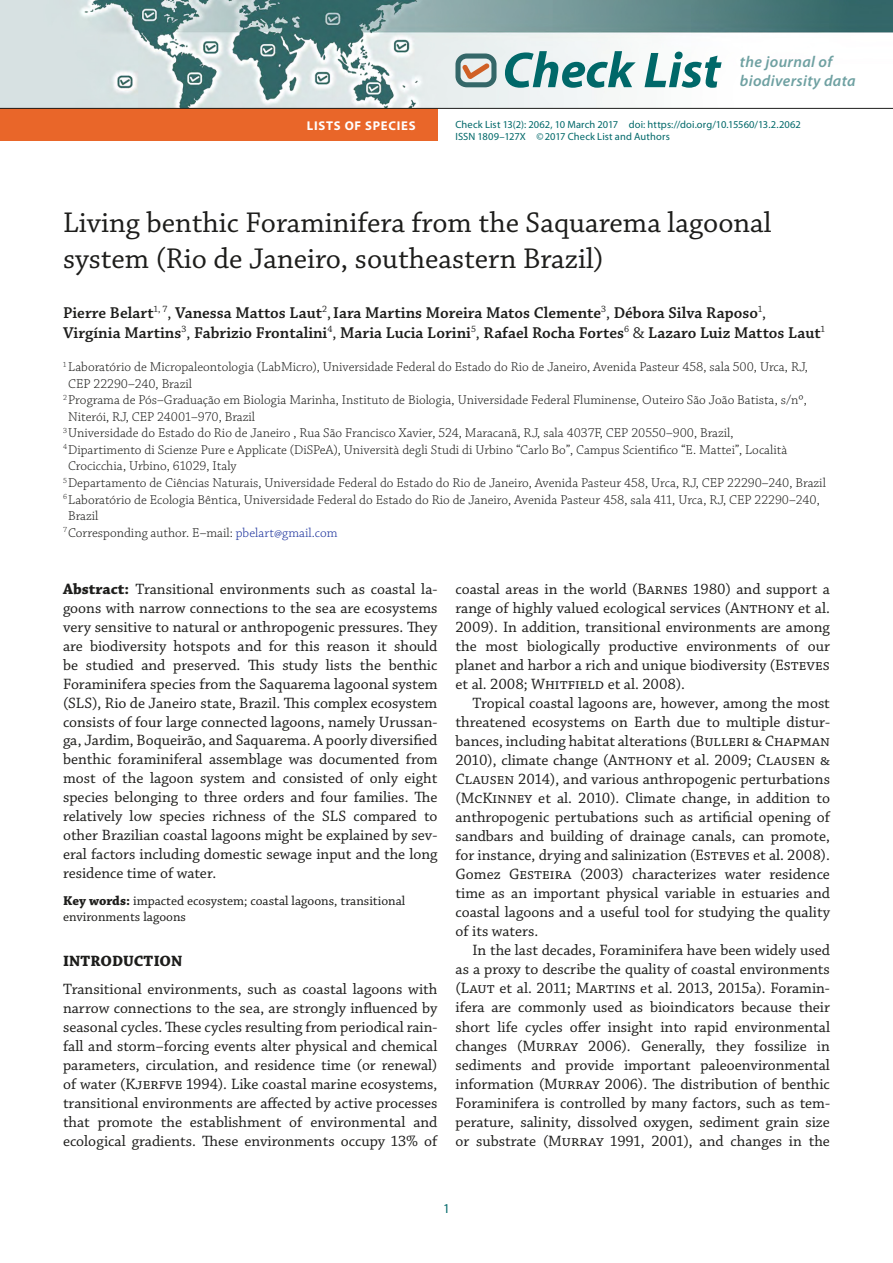
<style>
.page{position:relative;width:893px;height:1263px;background:#fff}
.page>*{position:absolute;margin:0;border:0;box-sizing:border-box;transform-origin:0 0}
.t1{font:italic 700 50.7px "Myriad Pro";color:#006869}
.t2{font:30px/36px "Chaparral Pro";color:#1d1d1b}
.t3{font:600 16.5px/19.8px "Chaparral Pro";color:#1d1d1b}
.t4{font:15.75px/19px "Chaparral Pro";color:#1d1d1b;text-align:justify}
.t5{font:italic 600 15.75px/18.9px "Myriad Pro";letter-spacing:.02em;color:#6fa1a2}
.t6{font:700 15.75px "Chaparral Pro";color:#1d1d1b}
.t7{font:300 13.5px "Chaparral Pro";color:#1d1d1b}
.t8{font:13.5px/16.2px "Chaparral Pro";color:#1d1d1b}
.t9{font:13.5px "Myriad Pro";color:#006869}
.t10{font:700 12.75px "Myriad Pro";letter-spacing:.06em;color:#fff}
.t11{font:10.5px/12.6px "Myriad Pro";letter-spacing:.01em;color:#006869}
.s1{font-weight:400}
.s2{color:#1d339d}
.s3{font-weight:700}
</style>
<div class="page">
<img style="left:0;top:0;width:893px;height:108px">
<svg style="left:455px;top:53px;width:41px;height:34px"></svg>
<div style="left:0;top:109px;width:437px;height:32px;background:#e96629"></div>
<hr style="left:0;top:108px;width:893px;height:1px;background:#1d1d1b">
<p class="t10" style="left:307px;top:117px;width:110px">LISTS OF SPECIES</p>
<h1 class="t1" style="left:502px;top:37px;width:220px">Check List</h1>
<p class="t5" style="left:740px;top:52px;width:117px">the journal of biodiversity data</p>
<p class="t11" style="left:455px;top:118px;width:347px">Check List 13(2): 2062, 10 March 2017 doi: https://doi.org/10.15560/13.2.2062<br>ISSN 1809–127X ©2017 Check List and Authors</p>
<h2 class="t2" style="left:63px;top:206px;width:710px">Living benthic Foraminifera from the Saquarema lagoonal system (Rio de Janeiro, southeastern Brazil)</h2>
<p class="t3" style="left:63px;top:303px;width:763px">Pierre Belart<sup>1,</sup> <sup>7</sup><span class="s1">,</span> Vanessa Mattos Laut<sup>2</sup><span class="s1">,</span>Iara Martins Moreira Matos Clemente<sup>3</sup><span class="s1">,</span> Débora Silva Raposo<sup>1</sup><span class="s1">,<br></span>Virgínia Martins<sup>3</sup><span class="s1">,</span> Fabrizio Frontalini<sup>4</sup><span class="s1">,</span> Maria Lucia Lorini<sup>5</sup><span class="s1">,</span> Rafael Rocha Fortes<sup>6</sup> <span class="s1">&amp;</span> Lazaro Luiz Mattos Laut<sup>1</sup></p>
<p class="t7" style="left:63px;top:360px;width:746px"><sup>1</sup> Laboratório de Micropaleontologia (LabMicro), Universidade Federal do Estado do Rio de Janeiro, Avenida Pasteur 458, sala 500, Urca, RJ,</p>
<p class="t7" style="left:68px;top:376px;width:126px">CEP 22290–240, Brazil</p>
<p class="t7" style="left:63px;top:393px;width:745px"><sup>2</sup>Programa de Pós–Graduação em Biologia Marinha, Instituto de Biologia, Universidade Federal Fluminense, Outeiro São João Batista, s/nº,</p>
<p class="t7" style="left:68px;top:409px;width:189px">Niterói, RJ, CEP 24001–970, Brazil</p>
<p class="t7" style="left:63px;top:426px;width:672px"><sup>3</sup>Universidade do Estado do Rio de Janeiro , Rua São Francisco Xavier, 524, Maracanã, RJ, sala 4037F, CEP 20550–900, Brazil,</p>
<p class="t7" style="left:63px;top:442px;width:726px"><sup>4</sup>Dipartimento di Scienze Pure e Applicate (DiSPeA), Università degli Studi di Urbino “Carlo Bo”, Campus Scientifico “E. Mattei”, Località</p>
<p class="t7" style="left:68px;top:459px;width:170px">Crocicchia, Urbino, 61029, Italy</p>
<p class="t7" style="left:63px;top:475px;width:764px"><sup>5</sup>Departamento de Ciências Naturais, Universidade Federal do Estado do Rio de Janeiro, Avenida Pasteur 458, Urca, RJ, CEP 22290–240, Brazil</p>
<p class="t7" style="left:63px;top:492px;width:758px"><sup>6</sup> Laboratório de Ecologia Bêntica, Universidade Federal do Estado do Rio de Janeiro, Avenida Pasteur 458, sala 411, Urca, RJ, CEP 22290–240,</p>
<p class="t7" style="left:68px;top:508px;width:32px">Brazil</p>
<p class="t7" style="left:63px;top:525px;width:276px"><sup>7</sup>Corresponding author. E–mail: <span class="s2">pbelart@gmail.com</span></p>
<p class="t4" style="left:63px;top:580px;width:376px"><span class="s3">Abstract:</span> Transitional environments such as coastal la&shy;goons with narrow connections to the sea are ecosystems very sensitive to natural or anthropogenic pressures. They are biodiversity hotspots and for this reason it should be studied and preserved. This study lists the benthic Foraminifera species from the Saquarema lagoonal system (SLS), Rio de Janeiro state, Brazil. This complex ecosystem consists of four large connected lagoons, namely Urussan&shy;ga, Jardim, Boqueirão, and Saquarema. A poorly diversified benthic foraminiferal assemblage was documented from most of the lagoon system and consisted of only eight species belonging to three orders and four families. The relatively low species richness of the SLS compared to other Brazilian coastal lagoons might be explained by sev&shy;eral factors including domestic sewage input and the long residence time of water.</p>
<p class="t8" style="left:63px;top:893px;width:344px"><span class="s3">Key words:</span> impacted ecosystem; coastal lagoons, transitional environments lagoons</p>
<p class="t6" style="left:63px;top:952px;width:121px">INTRODUCTION</p>
<p class="t4" style="left:63px;top:980px;width:377px">Transitional environments, such as coastal lagoons with narrow connections to the sea, are strongly influenced by seasonal cycles. These cycles resulting from periodical rain&shy;fall and storm–forcing events alter physical and chemical parameters, circulation, and residence time (or renewal) of water (Kjerfve 1994). Like coastal marine ecosystems, transitional environments are affected by active processes that promote the establishment of environmental and ecological gradients. These environments occupy 13% of</p>
<p class="t4" style="left:455px;top:580px;width:376px">coastal areas in the world (Barnes 1980) and support a range of highly valued ecological services (Anthony et al.<br>2009). In addition, transitional environments are among the most biologically productive environments of our planet and harbor a rich and unique biodiversity (Esteves et al. 2008; Whitfield et al. 2008).</p>
<p class="t4" style="left:455px;top:694px;width:377px;text-indent:17px">Tropical coastal lagoons are, however, among the most threatened ecosystems on Earth due to multiple distur&shy;bances, including habitat alterations (Bulleri &amp; Chapman 2010), climate change (Anthony et al. 2009; Clausen &amp; Clausen 2014), and various anthropogenic perturbations (McKinney et al. 2010). Climate change, in addition to anthropogenic pertubations such as artificial opening of sandbars and building of drainage canals, can promote, for instance, drying and salinization (Esteves et al. 2008).<br>Gomez Gesteira (2003) characterizes water residence time as an important physical variable in estuaries and coastal lagoons and a useful tool for studying the quality of its waters.</p>
<p class="t4" style="left:455px;top:941px;width:376px;text-indent:17px">In the last decades, Foraminifera have been widely used as a proxy to describe the quality of coastal environments (Laut et al. 2011; Martins et al. 2013, 2015a). Foramin&shy;ifera are commonly used as bioindicators because their short life cycles offer insight into rapid environmental changes (Murray 2006). Generally, they fossilize in sediments and provide important paleoenvironmental information (Murray 2006). The distribution of benthic Foraminifera is controlled by many factors, such as tem&shy;perature, salinity, dissolved oxygen, sediment grain size or substrate (Murray 1991, 2001), and changes in the</p>
<p class="t9" style="left:443px;top:1200px;width:8px">1</p>
</div>
